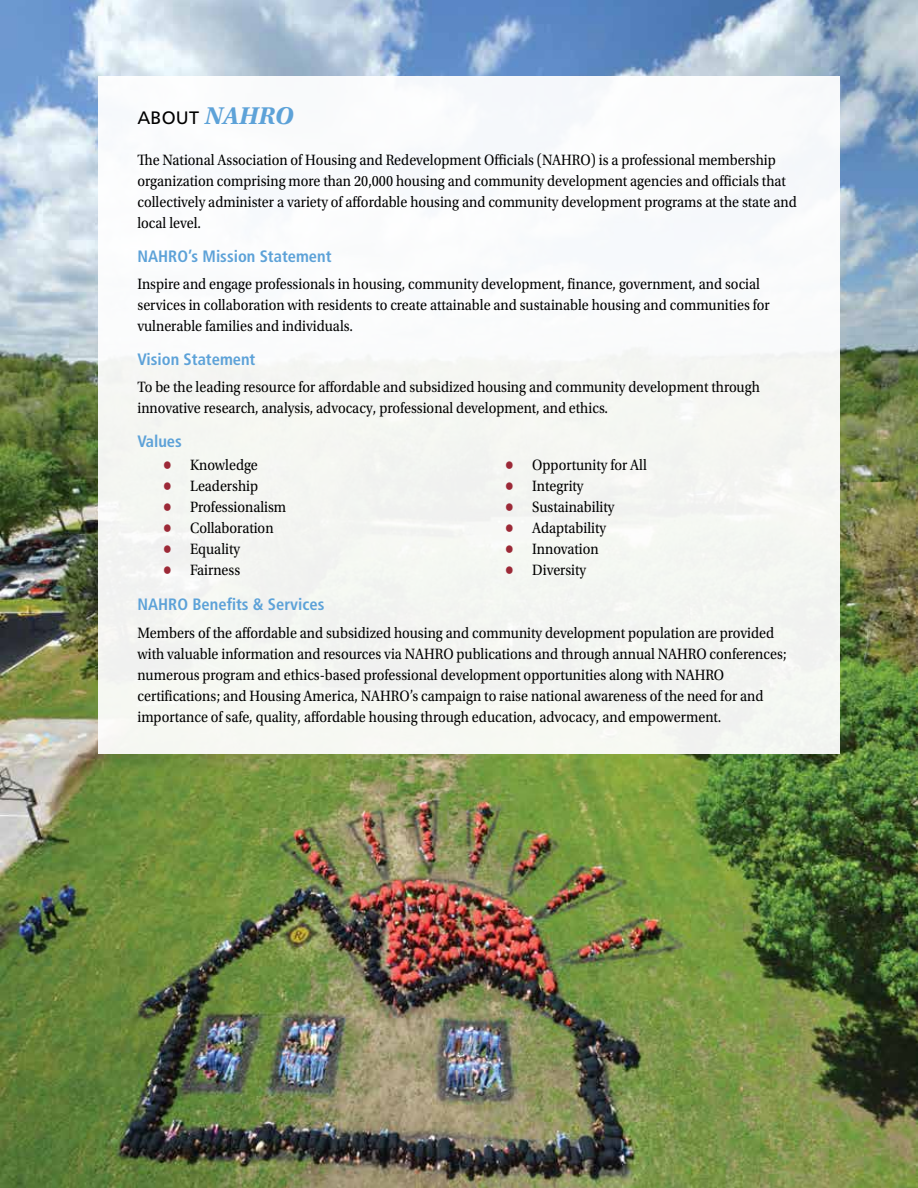
<style>
.page{position:relative;width:918px;height:1188px;background:#fff}
.page>*{position:absolute;margin:0;border:0;box-sizing:border-box;transform-origin:0 0}
.t1{font:18px "Frutiger LT Std";letter-spacing:.01em;color:#000}
.t2{font:700 condensed 16.5px "Frutiger";color:#5da2d8}
.t3{font:15.75px/21px "Utopia Std";color:#000;scale:.9 1}
.s1{font-family:"Utopia Std";font-weight:700;font-style:italic;font-size:25.5px;color:#5da2d8}
.s2{font-weight:700;font-size:21px;color:#9c2937}
</style>
<div class="page">
<img style="left:0;top:0;width:918px;height:1188px">
<div style="left:98px;top:77px;width:741px;height:677px;background:#f6f8f3"></div>
<p class="t1" style="left:137px;top:107px;width:157px">ABOUT <span class="s1">NAHRO</span></p>
<p class="t3" style="left:137px;top:150px;width:734px">The National Association of Housing and Redevelopment Officials (NAHRO) is a professional membership organization comprising more than 20,000 housing and community development agencies and officials that collectively administer a variety of affordable housing and community development programs at the state and local level.</p>
<p class="t2" style="left:137px;top:246px;width:196px">NAHRO’s Mission Statement</p>
<p class="t3" style="left:137px;top:274px;width:704px">Inspire and engage professionals in housing, community development, finance, government, and social services in collaboration with residents to create attainable and sustainable housing and communities for vulnerable families and individuals.</p>
<p class="t2" style="left:137px;top:349px;width:120px">Vision Statement</p>
<p class="t3" style="left:137px;top:377px;width:693px">To be the leading resource for affordable and subsidized housing and community development through innovative research, analysis, advocacy, professional development, and ethics.</p>
<p class="t2" style="left:137px;top:431px;width:46px">Values</p>
<p class="t3" style="left:163px;top:455px;width:107px"><span class="s2">•</span> Knowledge</p>
<p class="t3" style="left:163px;top:476px;width:107px"><span class="s2">•</span> Leadership</p>
<p class="t3" style="left:163px;top:497px;width:138px"><span class="s2">•</span> Professionalism</p>
<p class="t3" style="left:163px;top:518px;width:124px"><span class="s2">•</span> Collaboration</p>
<p class="t3" style="left:163px;top:539px;width:87px"><span class="s2">•</span> Equality</p>
<p class="t3" style="left:163px;top:560px;width:87px"><span class="s2">•</span> Fairness</p>
<p class="t3" style="left:505px;top:455px;width:159px"><span class="s2">•</span> Opportunity for All</p>
<p class="t3" style="left:505px;top:476px;width:89px"><span class="s2">•</span> Integrity</p>
<p class="t3" style="left:505px;top:497px;width:123px"><span class="s2">•</span> Sustainability</p>
<p class="t3" style="left:505px;top:518px;width:114px"><span class="s2">•</span> Adaptability</p>
<p class="t3" style="left:505px;top:539px;width:105px"><span class="s2">•</span> Innovation</p>
<p class="t3" style="left:505px;top:560px;width:91px"><span class="s2">•</span> Diversity</p>
<p class="t2" style="left:137px;top:594px;width:189px">NAHRO Benefits &amp; Services</p>
<p class="t3" style="left:137px;top:622px;width:723px">Members of the affordable and subsidized housing and community development population are provided with valuable information and resources via NAHRO publications and through annual NAHRO conferences; numerous program and ethics-based professional development opportunities along with NAHRO certifications; and Housing America, NAHRO’s campaign to raise national awareness of the need for and importance of safe, quality, affordable housing through education, advocacy, and empowerment.</p>
</div>
